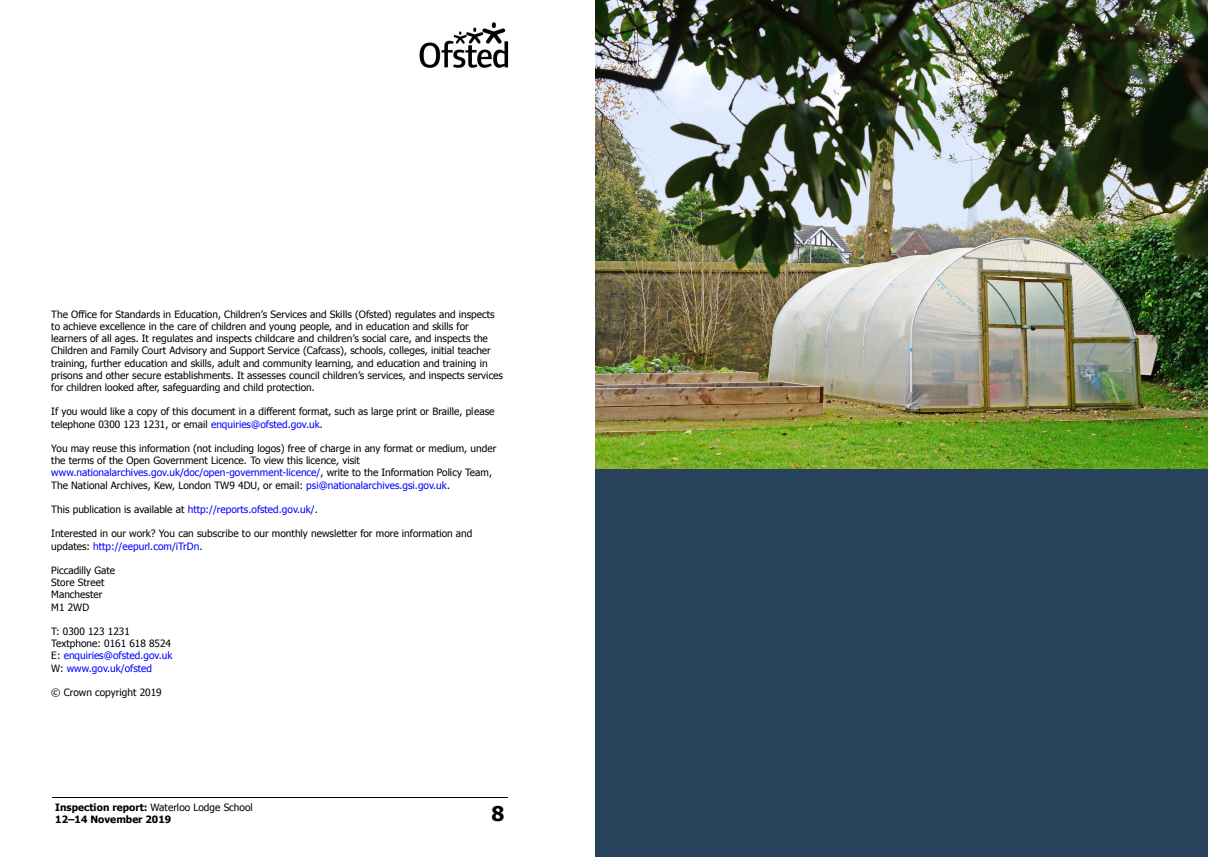
<style>
.page{position:relative;width:1208px;height:859px;background:#fff}
.page>*{position:absolute;margin:0;border:0;box-sizing:border-box;transform-origin:0 0}
.t1{font:700 20.3px "Tahoma";color:#000}
.t2{font:10.1px/12.2px "Tahoma";color:#000}
.t3{font:10.1px/12.2px "Tahoma";color:#00f}
.t4{font:700 10.1px/12.1px "Tahoma";color:#000}
.s1{color:#00f}
.s2{color:#000}
.s3{font-weight:400}
</style>
<div class="page">
<hr style="left:52px;top:797px;width:388px;height:1px;background:#000">
<hr style="left:440px;top:797px;width:67px;height:1px;background:#000">
<img style="left:419px;top:22px;width:90px;height:46px">
<img style="left:595px;top:0;width:613px;height:469px">
<div style="left:595px;top:469px;width:613px;height:387px;background:#29425b"></div>
<p class="t2" style="left:51px;top:308px;width:453px">The Office for Standards in Education, Children’s Services and Skills (Ofsted) regulates and inspects to achieve excellence in the care of children and young people, and in education and skills for learners of all ages. It regulates and inspects childcare and children’s social care, and inspects the Children and Family Court Advisory and Support Service (Cafcass), schools, colleges, initial teacher training, further education and skills, adult and community learning, and education and training in prisons and other secure establishments. It assesses council children’s services, and inspects services for children looked after, safeguarding and child protection.</p>
<p class="t2" style="left:51px;top:405px;width:444px">If you would like a copy of this document in a different format, such as large print or Braille, please telephone 0300 123 1231, or email <span class="s1">enquiries@ofsted.gov.uk</span>.</p>
<p class="t2" style="left:51px;top:442px;width:446px">You may reuse this information (not including logos) free of charge in any format or medium, under the terms of the Open Government Licence. To view this licence, visit <span class="s1">www.nationalarchives.gov.uk/doc/open-government-licence/</span>, write to the Information Policy Team, The National Archives, Kew, London TW9 4DU, or email: <span class="s1">psi@nationalarchives.gsi.gov.uk</span>.</p>
<p class="t2" style="left:51px;top:503px;width:268px">This publication is available at <span class="s1">http://reports.ofsted.gov.uk/</span>.</p>
<p class="t2" style="left:51px;top:527px;width:422px">Interested in our work? You can subscribe to our monthly newsletter for more information and updates: <span class="s1">http://eepurl.com/iTrDn</span>.</p>
<p class="t2" style="left:51px;top:564px;width:65px">Piccadilly Gate<br>Store Street<br>Manchester<br>M1 2WD</p>
<p class="t3" style="left:51px;top:625px;width:123px"><span class="s2">T: 0300 123 1231<br>Textphone: 0161 618 8524<br>E:</span> enquiries@ofsted.gov.uk<br><span class="s2">W:</span> www.gov.uk/ofsted</p>
<p class="t2" style="left:51px;top:686px;width:112px">© Crown copyright 2019</p>
<p class="t4" style="left:55px;top:800px;width:199px">Inspection report: <span class="s3">Waterloo Lodge School<br></span>12–14 November 2019</p>
<p class="t1" style="left:491px;top:799px;width:14px">8</p>
</div>
